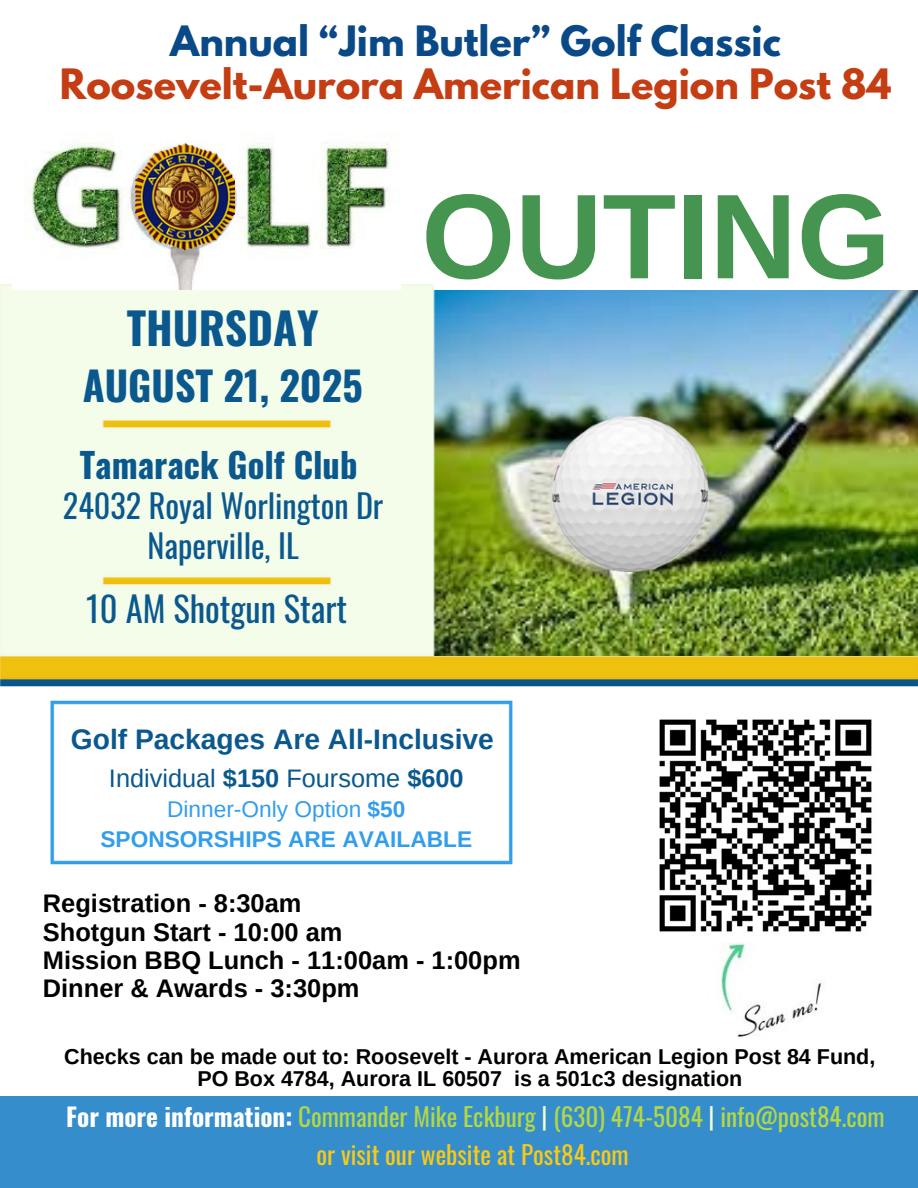
<style>
.page{position:relative;width:918px;height:1188px;background:#fff}
.page>*{position:absolute;margin:0;border:0;box-sizing:border-box;transform-origin:0 0}
.t1{font:700 120.75px "Arimo";color:#459450}
.t2{font:700 43.8px "Oswald";color:#0a588e}
.t3{font:700 39.9px "Oswald";color:#0a588e}
.t4{font:700 37.05px/42.8px "League Spartan";color:#c53d12;text-align:center}
.t5{font:34.5px "Oswald";color:#0a588e}
.t6{font:700 34.5px "Oswald";color:#0a588e}
.t7{font:32.25px/39.3px "Oswald";color:#0a588e;text-align:center}
.t8{font:700 28.2px "Arimo";color:#0a588e}
.t9{font:700 25.5px/28.2px "Arimo";color:#000}
.t10{font:25.35px "Arimo";color:#0a588e}
.t11{font:25.2px/38.2px "Oswald";color:#b3d843;text-align:center}
.t12{font:700 22.65px/30.3px "Arimo";color:#329eeb;text-align:center}
.t13{font:700 21.45px/22.5px "Arimo";color:#000;text-align:center}
.s1{color:#0a4987}
.s2{font-weight:700}
.s3{font-weight:400}
.s4{font-weight:700;color:#fff}
.s5{color:#f3ffcf}
.s6{color:#f9ca15}
</style>
<div class="page">
<div style="left:0;top:1096px;width:918px;height:92px;background:#368dcb"></div>
<img style="left:0;top:284px;width:918px;height:403px">
<img style="left:12px;top:142px;width:388px;height:148px">
<img style="left:135px;top:143px;width:99px;height:107px">
<img style="left:50px;top:700px;width:463px;height:165px">
<img style="left:553px;top:417px;width:155px;height:154px">
<img style="left:659px;top:719px;width:213px;height:213px">
<img style="left:721px;top:942px;width:101px;height:95px">
<h6 class="t4" style="left:60px;top:25px;width:833px"><span class="s1">Annual “Jim Butler” Golf Classic<br></span>Roosevelt-Aurora American Legion Post 84</h6>
<p class="t2" style="left:127px;top:294px;width:194px">THURSDAY</p>
<p class="t3" style="left:83px;top:355px;width:282px">AUGUST 21, 2025</p>
<p class="t6" style="left:80px;top:438px;width:279px">Tamarack Golf Club</p>
<p class="t7" style="left:63px;top:485px;width:322px">24032 Royal Worlington Dr<br>Naperville, IL</p>
<p class="t5" style="left:86px;top:581px;width:262px">10 AM Shotgun Start</p>
<p class="t1" style="left:421px;top:169px;width:471px">OUTING</p>
<h5 class="t8" style="left:71px;top:724px;width:425px">Golf Packages Are All-Inclusive</h5>
<h5 class="t10" style="left:109px;top:764px;width:356px">Individual <span class="s2">$150</span> Foursome <span class="s2">$600</span></h5>
<h5 class="t12" style="left:100px;top:794px;width:373px"><span class="s3">Dinner-Only Option</span> $50<br>SPONSORSHIPS ARE AVAILABLE</h5>
<p class="t9" style="left:43px;top:890px;width:479px">Registration - 8:30am<br>Shotgun Start - 10:00 am<br>Mission BBQ Lunch - 11:00am - 1:00pm<br>Dinner &amp; Awards - 3:30pm</p>
<p class="t13" style="left:64px;top:1045px;width:813px">Checks can be made out to: Roosevelt - Aurora American Legion Post 84 Fund,<br>PO Box 4784, Aurora IL 60507 is a 501c3 designation</p>
<p class="t11" style="left:66px;top:1096px;width:820px"><span class="s4">For more information:</span> Commander Mike Eckburg <span class="s5">|</span> (630) 474-5084 <span class="s5">|</span> info@post84.com <span class="s6">or visit our website at Post84.com</span></p>
</div>
